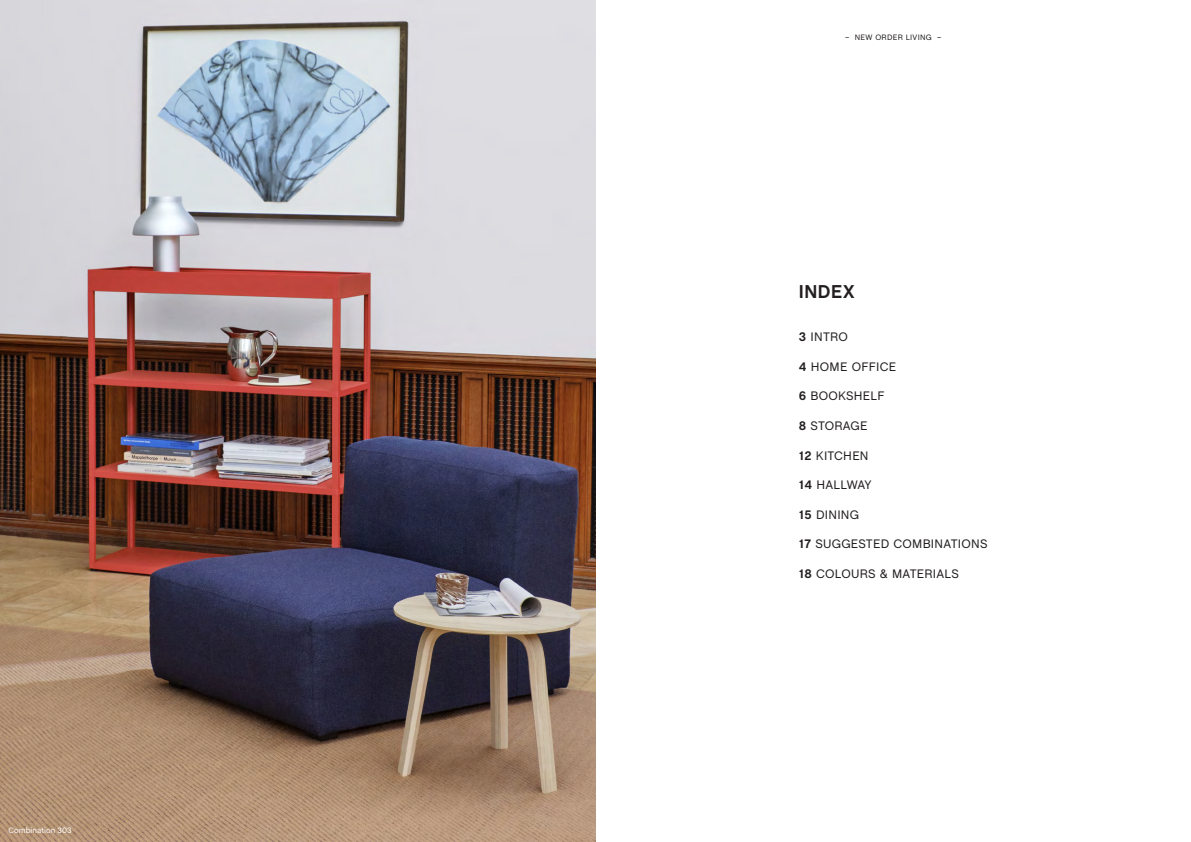
<style>
.page{position:relative;width:1191px;height:842px;background:#fff}
.page>*{position:absolute;margin:0;border:0;box-sizing:border-box;transform-origin:0 0}
._01_Header{font:700 19px "Chalet";letter-spacing:.03em;color:#231f20}
._02_Bodytext{font:12.6px "Chalet";letter-spacing:.02em;color:#231f20}
._02_Bodytext-2{font:12.6px "Chalet";color:#231f20}
.t1{font:8px "Chalet";letter-spacing:.03em;color:#231f20}
._03_Caption{font:8px "Chalet";color:#fff}
.s1{font-weight:700}
</style>
<div class="page">
<img style="left:0;top:0;width:595px;height:842px">
<p class="_03_Caption" style="left:9px;top:826px;width:65px">Combination 303</p>
<p class="t1" style="left:845px;top:32px;width:98px">– NEW ORDER LIVING –</p>
<p class="_01_Header" style="left:799px;top:280px;width:57px">INDEX</p>
<p class="_02_Bodytext" style="left:799px;top:329px;width:51px"><span class="s1">3</span> INTRO</p>
<p class="_02_Bodytext" style="left:799px;top:359px;width:99px"><span class="s1">4</span> HOME OFFICE</p>
<p class="_02_Bodytext" style="left:799px;top:389px;width:87px"><span class="s1">6</span> BOOKSHELF</p>
<p class="_02_Bodytext" style="left:799px;top:418px;width:70px"><span class="s1">8</span> STORAGE</p>
<p class="_02_Bodytext" style="left:799px;top:448px;width:71px"><span class="s1">12</span> KITCHEN</p>
<p class="_02_Bodytext-2" style="left:799px;top:477px;width:74px"><span class="s1">14</span> HALLWAY</p>
<p class="_02_Bodytext" style="left:799px;top:507px;width:62px"><span class="s1">15</span> DINING</p>
<p class="_02_Bodytext" style="left:799px;top:536px;width:190px"><span class="s1">17</span> SUGGESTED COMBINATIONS</p>
<p class="_02_Bodytext" style="left:799px;top:566px;width:162px"><span class="s1">18</span> COLOURS &amp; MATERIALS</p>
</div>
